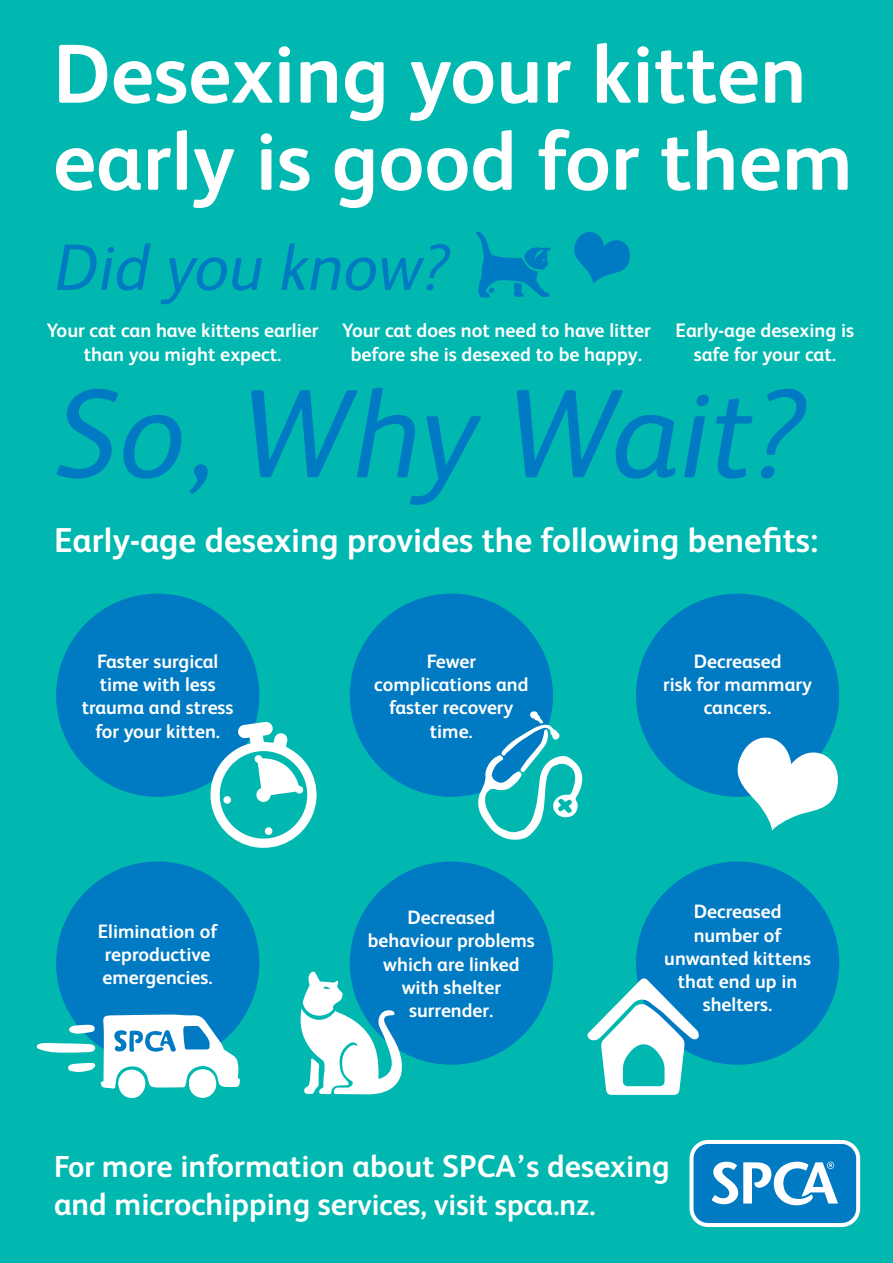
<style>
.page{position:relative;width:893px;height:1263px;background:#00b8b0}
.page>*{position:absolute;margin:0;border:0;box-sizing:border-box;transform-origin:0 0}
.t1{font:italic 126.15px "FS Albert";color:#007ac2}
.t2{font:700 83.55px/87px "FS Albert";color:#fff}
.t3{font:italic 65.55px "FS Albert";color:#007ac2}
.t4{font:700 34.5px "FS Albert";color:#fff}
.t5{font:700 31.5px "FS Albert";color:#fff}
.t6{font:700 30.3px "FS Albert";color:#fff}
.t7{font:700 19.5px/23.4px "FS Albert";color:#fff;text-align:center}
.t8{font:700 19.35px/23.2px "FS Albert";color:#fff;text-align:center}
.s1{font-size:30.3px}
.s2{font-size:31.5px}
</style>
<div class="page">
<div style="left:56px;top:594px;width:203px;height:203px;background:#007ac2;border-radius:50%"></div>
<div style="left:350px;top:594px;width:203px;height:203px;background:#007ac2;border-radius:50%"></div>
<div style="left:636px;top:594px;width:203px;height:203px;background:#007ac2;border-radius:50%"></div>
<div style="left:636px;top:861px;width:203px;height:204px;background:#007ac2;border-radius:50%"></div>
<div style="left:350px;top:861px;width:203px;height:204px;background:#007ac2;border-radius:50%"></div>
<div style="left:56px;top:861px;width:203px;height:204px;background:#007ac2;border-radius:50%"></div>
<svg style="left:587px;top:978px;width:112px;height:117px"></svg>
<svg style="left:301px;top:971px;width:101px;height:123px"></svg>
<svg style="left:37px;top:1014px;width:203px;height:84px"></svg>
<svg style="left:478px;top:711px;width:105px;height:129px"></svg>
<svg style="left:208px;top:721px;width:109px;height:127px"></svg>
<div style="left:223px;top:796px;width:8px;height:8px;background:#fff;border-radius:50%"></div>
<div style="left:265px;top:827px;width:8px;height:8px;background:#fff;border-radius:50%"></div>
<svg style="left:733px;top:728px;width:105px;height:103px"></svg>
<svg style="left:574px;top:232px;width:56px;height:52px"></svg>
<svg style="left:476px;top:232px;width:75px;height:66px"></svg>
<svg style="left:689px;top:1140px;width:171px;height:87px;background:#49a1d3"></svg>
<h2 class="t2" style="left:53px;top:30px;width:801px">Desexing your kitten early is good for them</h2>
<h3 class="t3" style="left:56px;top:230px;width:396px">Did you know?</h3>
<p class="t7" style="left:47px;top:319px;width:273px">Your cat can have kittens earlier than you might expect.</p>
<p class="t7" style="left:342px;top:319px;width:310px">Your cat does not need to have litter before she is desexed to be happy.</p>
<p class="t7" style="left:676px;top:319px;width:180px">Early-age desexing is safe for your cat.</p>
<h1 class="t1" style="left:56px;top:362px;width:752px">So, Why Wait?</h1>
<h3 class="t4" style="left:54px;top:520px;width:766px">Early-age desexing provides the following benefits:</h3>
<p class="t8" style="left:82px;top:649px;width:153px">Faster surgical time with less trauma and stress for your kitten.</p>
<p class="t8" style="left:374px;top:649px;width:156px">Fewer complications and faster recovery time.</p>
<p class="t8" style="left:663px;top:649px;width:151px">Decreased<br>risk for mammary cancers.</p>
<p class="t8" style="left:98px;top:919px;width:121px;text-align:left">Elimination of reproductive emergencies.</p>
<p class="t8" style="left:368px;top:906px;width:168px">Decreased behaviour problems which are linked with shelter surrender.</p>
<p class="t8" style="left:664px;top:900px;width:148px">Decreased number of unwanted kittens that end up in shelters.</p>
<h3 class="t5" style="left:54px;top:1148px;width:617px"><span class="s1">For</span> more information about SPCA’s desexing</h3>
<h3 class="t6" style="left:54px;top:1187px;width:543px"><span class="s2">and microchipping se</span>rvices, visit spca.nz.</h3>
</div>
